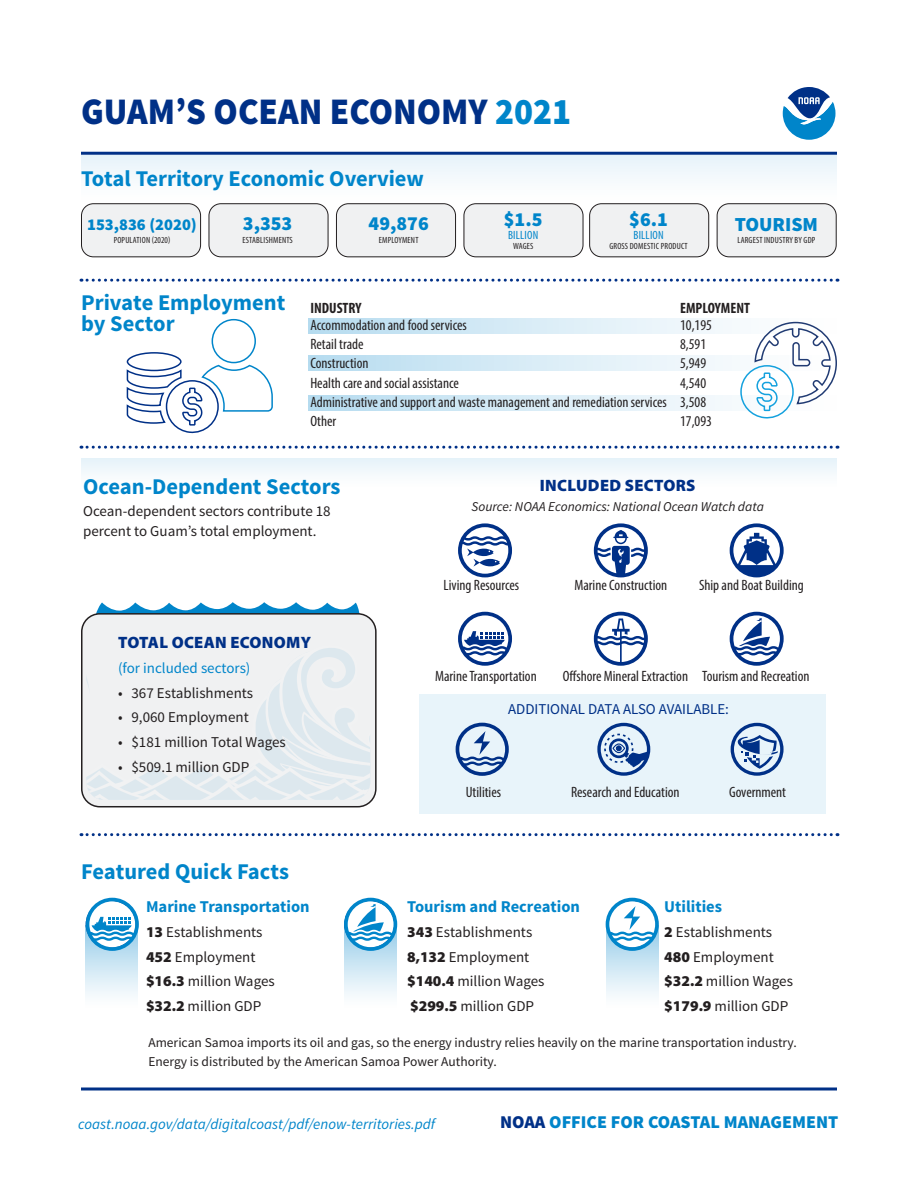
<style>
.page{position:relative;width:918px;height:1188px;background:#fff}
.page>*{position:absolute;margin:0;border:0;box-sizing:border-box;transform-origin:0 0}
.t1{font:900 37.5px "Source Sans Pro";color:#003087;scale:.94 1}
.t2{font:700 22.5px/21px "Source Sans Pro";color:#0085ca}
.t3{font:900 19.95px "Source Sans Pro";color:#0085ca}
.t4{font:900 18px "Source Sans Pro";color:#0085ca}
.t5{font:700 16.5px "Source Sans Pro";color:#0085ca}
.t6{font:900 16.5px "Myriad Pro";letter-spacing:.02em;color:#003087}
.t7{font:900 16.5px "Source Sans Pro";color:#0085ca}
.t8{font:condensed 15px/19.2px "Myriad Pro";color:#231f20;text-align:justify}
.t9{font:15px/24.8px "Source Sans Pro";color:#231f20}
.t10{font:italic 15px "Source Sans Pro";color:#0085ca}
.t11{font:15px "Source Sans Pro";color:#003087}
.t12{font:15px "Source Sans Pro";color:#0085ca}
.t13{font:700 condensed 15px "Myriad Pro";color:#231f20}
.t14{font:13.5px/19.5px "Source Sans Pro";color:#231f20}
.t15{font:italic 13.5px "Source Sans Pro";color:#231f20}
.t16{font:condensed 12px "Myriad Pro";letter-spacing:.02em;color:#0085ca}
.t17{font:condensed 9px "Myriad Pro";letter-spacing:.02em;color:#231f20}
.s1{color:#0085ca}
.s2{font-family:"Myriad Pro";font-weight:900}
.s3{color:#003087}
</style>
<div class="page">
<svg style="left:783px;top:87px;width:53px;height:53px"></svg>
<hr style="left:81px;top:1088px;width:756px;height:2px;background:#003087">
<hr style="left:81px;top:152px;width:756px;height:3px;background:#003087">
<div style="left:419px;top:694px;width:406px;height:119px;background:#e8f4fa"></div>
<div style="left:308px;top:318px;width:537px;height:16px;background:linear-gradient(to right,#b8ddf0,#fff)"></div>
<svg style="left:308px;top:356px;width:424px;height:15px;background:#d6ebf6"></svg>
<svg style="left:308px;top:395px;width:424px;height:15px;background:#d6ebf6"></svg>
<div style="left:81px;top:155px;width:756px;height:47px;background:#f4f9fc"></div>
<svg style="left:81px;top:446px;width:757px;height:3px"></svg>
<svg style="left:81px;top:279px;width:757px;height:3px"></svg>
<svg style="left:81px;top:833px;width:757px;height:3px"></svg>
<div style="left:81px;top:204px;width:120px;height:53px;background:#f0f1f2;border-radius:12px"></div>
<div style="left:81px;top:203px;width:120px;height:54px;border:1px solid #231f20;border-radius:12px"></div>
<div style="left:209px;top:204px;width:119px;height:53px;background:#f0f1f2;border-radius:12px"></div>
<div style="left:208px;top:203px;width:121px;height:54px;border:1px solid #231f20;border-radius:12px"></div>
<div style="left:336px;top:204px;width:120px;height:53px;background:#f0f1f2;border-radius:12px"></div>
<div style="left:336px;top:203px;width:120px;height:54px;border:1px solid #231f20;border-radius:12px"></div>
<div style="left:590px;top:204px;width:119px;height:53px;background:#f0f1f2;border-radius:12px"></div>
<div style="left:589px;top:203px;width:120px;height:54px;border:1px solid #231f20;border-radius:12px"></div>
<div style="left:464px;top:204px;width:119px;height:53px;background:#f0f1f2;border-radius:12px"></div>
<div style="left:463px;top:203px;width:121px;height:54px;border:1px solid #231f20;border-radius:12px"></div>
<div style="left:717px;top:204px;width:119px;height:53px;background:#f0f1f2;border-radius:12px"></div>
<div style="left:717px;top:203px;width:120px;height:54px;border:1px solid #231f20;border-radius:12px"></div>
<div style="left:82px;top:614px;width:294px;height:193px;background:#f0f1f2;border-radius:18px"></div>
<div style="left:81px;top:613px;width:296px;height:194px;border:2px solid #231f20;border-radius:18px"></div>
<svg style="left:86px;top:602px;width:284px;height:198px"></svg>
<svg style="left:458px;top:523px;width:54px;height:54px"></svg>
<svg style="left:730px;top:523px;width:54px;height:54px"></svg>
<svg style="left:594px;top:523px;width:54px;height:54px"></svg>
<svg style="left:458px;top:612px;width:54px;height:54px"></svg>
<svg style="left:86px;top:951px;width:52px;height:45px;background:#d8ebf6"></svg>
<svg style="left:86px;top:898px;width:53px;height:53px"></svg>
<svg style="left:730px;top:612px;width:54px;height:54px"></svg>
<svg style="left:344px;top:951px;width:52px;height:45px;background:#d8ebf6"></svg>
<svg style="left:344px;top:898px;width:53px;height:53px"></svg>
<svg style="left:594px;top:612px;width:54px;height:54px"></svg>
<svg style="left:606px;top:951px;width:53px;height:45px;background:#d8ebf6"></svg>
<svg style="left:606px;top:898px;width:53px;height:53px"></svg>
<svg style="left:456px;top:723px;width:53px;height:53px"></svg>
<svg style="left:604px;top:734px;width:45px;height:33px"></svg>
<div style="left:597px;top:723px;width:53px;height:53px;border:3px solid #003087;border-radius:50%"></div>
<div style="left:731px;top:723px;width:53px;height:53px;border:3px solid #003087;border-radius:50%"></div>
<svg style="left:737px;top:735px;width:41px;height:34px"></svg>
<div style="left:212px;top:319px;width:44px;height:44px;border:2px solid #0085ca;border-radius:50%"></div>
<div style="left:127px;top:352px;width:55px;height:19px;border:2px solid #003087;border-radius:50%"></div>
<svg style="left:126px;top:363px;width:147px;height:71px"></svg>
<svg style="left:740px;top:321px;width:98px;height:98px"></svg>
<div style="left:81px;top:459px;width:756px;height:29px;background:#f4f9fc"></div>
<h1 class="t1" style="left:81px;top:87px;width:523px">GUAM’S OCEAN ECONOMY <span class="s1">2021</span></h1>
<h2 class="t2" style="left:81px;top:169px;width:344px">Total Territory Economic Overview</h2>
<p class="t7" style="left:87px;top:214px;width:111px">153,836 (2020)</p>
<h3 class="t3" style="left:243px;top:210px;width:51px">3,353</h3>
<h3 class="t3" style="left:369px;top:210px;width:62px">49,876</h3>
<h3 class="t3" style="left:504px;top:206px;width:40px">$1.5</h3>
<h3 class="t3" style="left:629px;top:206px;width:40px">$6.1</h3>
<p class="t17" style="left:114px;top:235px;width:58px">POPULATION (2020)</p>
<p class="t17" style="left:242px;top:235px;width:52px">ESTABLISHMENTS</p>
<p class="t17" style="left:379px;top:235px;width:41px">EMPLOYMENT</p>
<p class="t16" style="left:508px;top:228px;width:32px">BILLION</p>
<p class="t16" style="left:633px;top:228px;width:32px">BILLION</p>
<p class="t17" style="left:513px;top:241px;width:22px">WAGES</p>
<p class="t17" style="left:609px;top:241px;width:80px">GROSS DOMESTIC PRODUCT</p>
<h3 class="t3" style="left:735px;top:211px;width:85px">TOURISM</h3>
<p class="t17" style="left:737px;top:235px;width:80px">LARGEST INDUSTRY BY GDP</p>
<h2 class="t2" style="left:81px;top:293px;width:206px">Private Employment by Sector</h2>
<p class="t13" style="left:310px;top:298px;width:53px">INDUSTRY</p>
<p class="t13" style="left:680px;top:298px;width:71px">EMPLOYMENT</p>
<p class="t8" style="left:310px;top:315px;width:158px">Accommodation and food services</p>
<p class="t8" style="left:680px;top:315px;width:33px">10,195</p>
<p class="t8" style="left:310px;top:334px;width:55px">Retail trade</p>
<p class="t8" style="left:680px;top:334px;width:28px">8,591</p>
<p class="t8" style="left:310px;top:354px;width:60px">Construction</p>
<p class="t8" style="left:680px;top:354px;width:28px">5,949</p>
<p class="t8" style="left:310px;top:373px;width:150px">Health care and social assistance</p>
<p class="t8" style="left:310px;top:373px;width:397px;text-indent:370px">4,540<br>Administrative and support and waste management and remediation services 3,508<br>Other</p>
<p class="t8" style="left:680px;top:411px;width:33px">17,093</p>
<h2 class="t2" style="left:83px;top:477px;width:259px">Ocean-Dependent Sectors</h2>
<p class="t9" style="left:83px;top:502px;width:249px;line-height:19.5px">Ocean-dependent sectors contribute 18 percent to Guam’s total employment.</p>
<p class="t6" style="left:118px;top:631px;width:195px">TOTAL OCEAN ECONOMY</p>
<p class="t12" style="left:118px;top:658px;width:134px">(for included sectors)</p>
<p class="t9" style="left:118px;top:680px;width:137px">• 367 Establishments</p>
<p class="t9" style="left:118px;top:705px;width:132px">• 9,060 Employment</p>
<p class="t9" style="left:118px;top:730px;width:169px">• $181 million Total Wages</p>
<p class="t9" style="left:118px;top:755px;width:133px">• $509.1 million GDP</p>
<p class="t6" style="left:540px;top:475px;width:157px">INCLUDED SECTORS</p>
<p class="t15" style="left:472px;top:498px;width:294px">Source: NOAA Economics: National Ocean Watch data</p>
<p class="t8" style="left:444px;top:576px;width:77px">Living Resources</p>
<p class="t8" style="left:574px;top:576px;width:94px">Marine Construction</p>
<p class="t8" style="left:699px;top:576px;width:106px">Ship and Boat Building</p>
<p class="t8" style="left:435px;top:666px;width:103px">Marine Transportation</p>
<p class="t8" style="left:563px;top:666px;width:248px">Offshore Mineral Extraction Tourism and Recreation</p>
<p class="t11" style="left:508px;top:700px;width:222px">ADDITIONAL DATA ALSO AVAILABLE:</p>
<p class="t8" style="left:466px;top:782px;width:37px">Utilities</p>
<p class="t8" style="left:571px;top:782px;width:110px">Research and Education</p>
<p class="t8" style="left:729px;top:782px;width:59px">Government</p>
<h2 class="t2" style="left:81px;top:862px;width:210px">Featured Quick Facts</h2>
<p class="t5" style="left:146px;top:896px;width:165px">Marine Transportation</p>
<p class="t9" style="left:146px;top:920px;width:130px"><span class="s2">13</span> Establishments<br><span class="s2">452</span> Employment <span class="s2">$16.3</span> million Wages <span class="s2">$32.2</span> million GDP</p>
<p class="t5" style="left:664px;top:896px;width:59px">Utilities</p>
<p class="t9" style="left:664px;top:920px;width:130px"><span class="s2">2</span> Establishments<br><span class="s2">480</span> Employment <span class="s2">$32.2</span> million Wages <span class="s2">$179.9</span> million GDP</p>
<p class="t14" style="left:148px;top:1033px;width:650px">American Samoa imports its oil and gas, so the energy industry relies heavily on the marine transportation industry.<br>Energy is distributed by the American Samoa Power Authority.</p>
<p class="t5" style="left:407px;top:896px;width:174px">Tourism and Recreation</p>
<p class="t9" style="left:407px;top:920px;width:139px"><span class="s2">343</span> Establishments<br><span class="s2">8,132</span> Employment <span class="s2">$140.4</span> million Wages <span class="s2">$299.5</span> million GDP</p>
<p class="t10" style="left:78px;top:1114px;width:358px">coast.noaa.gov/data/digitalcoast/pdf/enow-territories.pdf</p>
<p class="t4" style="left:500px;top:1110px;width:340px"><span class="s3">NOAA</span> OFFICE FOR COASTAL MANAGEMENT</p>
</div>
